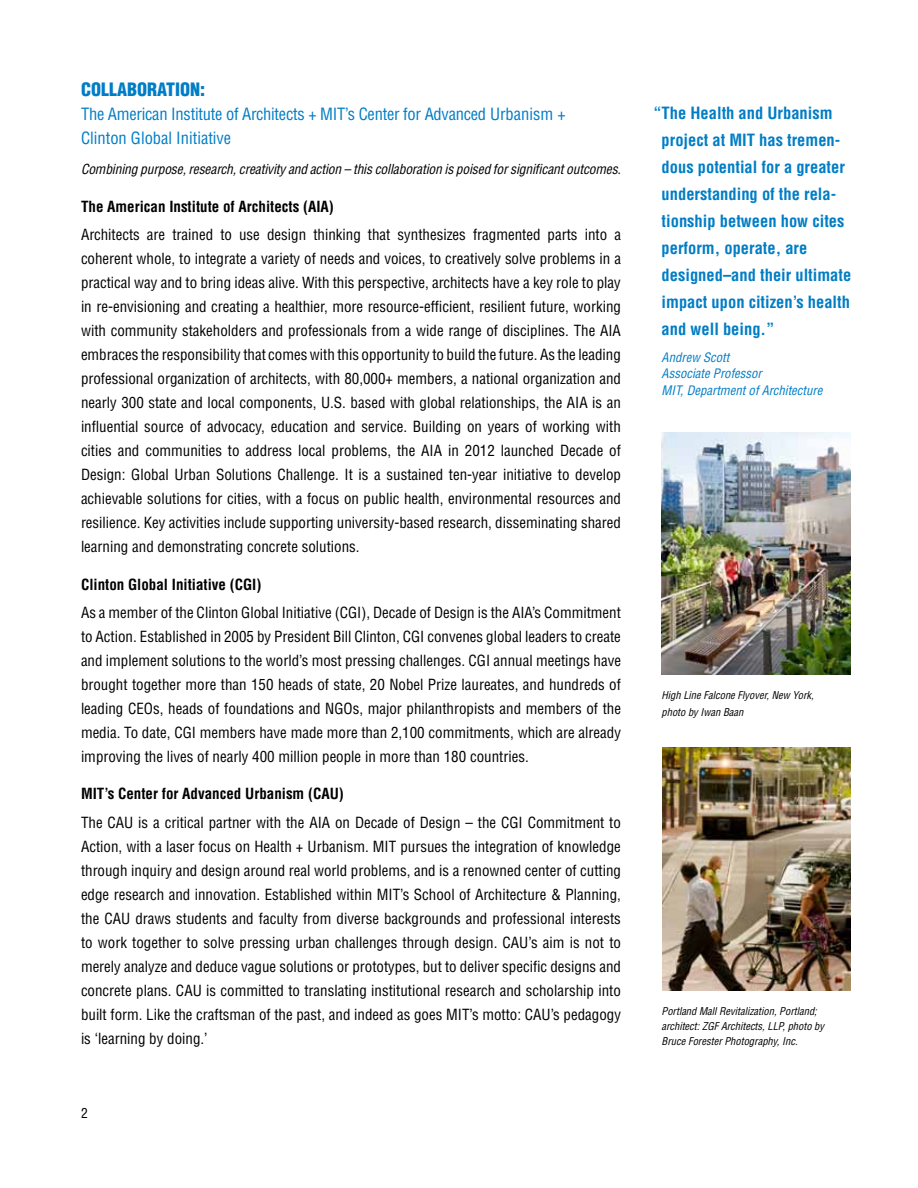
<style>
.page{position:relative;width:918px;height:1188px;background:#fff}
.page>*{position:absolute;margin:0;border:0;box-sizing:border-box;transform-origin:0 0}
.t1{font:900 condensed 18px "Helvetica";color:#007dc5}
.t2{font:700 condensed 16.5px/27px "Helvetica";color:#007dc5}
.t3{font:condensed 16.5px/24px "Helvetica";letter-spacing:-.015em;color:#007dc5}
.t4{font:condensed 15px/24px "Helvetica";color:#000;text-align:justify}
.t5{font:700 condensed 15px "Helvetica";color:#000}
.t6{font:italic condensed 13.5px "Helvetica";letter-spacing:-.01em;color:#000}
.t7{font:condensed 13.5px "Helvetica";color:#000}
.t8{font:italic condensed 12.75px/16.5px "Helvetica";color:#007dc5}
.t9{font:italic condensed 10.5px/15px "Helvetica";color:#000}
</style>
<div class="page">
<img style="left:662px;top:432px;width:188px;height:243px">
<img style="left:662px;top:748px;width:188px;height:243px">
<p class="t1" style="left:81px;top:78px;width:126px">COLLABORATION:</p>
<p class="t3" style="left:81px;top:101px;width:486px">The American Institute of Architects + MIT’s Center for Advanced Urbanism +<br>Clinton Global Initiative</p>
<p class="t6" style="left:81px;top:161px;width:541px">Combining purpose, research, creativity and action – this collaboration is poised for significant outcomes.</p>
<p class="t5" style="left:81px;top:197px;width:254px">The American Institute of Architects (AIA)</p>
<p class="t4" style="left:81px;top:222px;width:542px">Architects are trained to use design thinking that synthesizes fragmented parts into a coherent whole, to integrate a variety of needs and voices, to creatively solve problems in a practical way and to bring ideas alive. With this perspective, architects have a key role to play in re-envisioning and creating a healthier, more resource-efficient, resilient future, working with community stakeholders and professionals from a wide range of disciplines. The AIA embraces the responsibility that comes with this opportunity to build the future. As the leading professional organization of architects, with 80,000+ members, a national organization and nearly 300 state and local components, U.S. based with global relationships, the AIA is an influential source of advocacy, education and service. Building on years of working with cities and communities to address local problems, the AIA in 2012 launched Decade of Design: Global Urban Solutions Challenge. It is a sustained ten-year initiative to develop achievable solutions for cities, with a focus on public health, environmental resources and resilience. Key activities include supporting university-based research, disseminating shared learning and demonstrating concrete solutions.</p>
<p class="t5" style="left:81px;top:575px;width:182px">Clinton Global Initiative (CGI)</p>
<p class="t4" style="left:81px;top:600px;width:542px">As a member of the Clinton Global Initiative (CGI), Decade of Design is the AIA’s Commitment to Action. Established in 2005 by President Bill Clinton, CGI convenes global leaders to create and implement solutions to the world’s most pressing challenges. CGI annual meetings have brought together more than 150 heads of state, 20 Nobel Prize laureates, and hundreds of leading CEOs, heads of foundations and NGOs, major philanthropists and members of the media. To date, CGI members have made more than 2,100 commitments, which are already improving the lives of nearly 400 million people in more than 180 countries.</p>
<p class="t5" style="left:81px;top:785px;width:264px">MIT’s Center for Advanced Urbanism (CAU)</p>
<p class="t4" style="left:81px;top:810px;width:542px">The CAU is a critical partner with the AIA on Decade of Design – the CGI Commitment to Action, with a laser focus on Health + Urbanism. MIT pursues the integration of knowledge through inquiry and design around real world problems, and is a renowned center of cutting edge research and innovation. Established within MIT’s School of Architecture &amp; Planning, the CAU draws students and faculty from diverse backgrounds and professional interests to work together to solve pressing urban challenges through design. CAU’s aim is not to merely analyze and deduce vague solutions or prototypes, but to deliver specific designs and concrete plans. CAU is committed to translating institutional research and scholarship into built form. Like the craftsman of the past, and indeed as goes MIT’s motto: CAU’s pedagogy is ‘learning by doing.’</p>
<p class="t7" style="left:81px;top:1105px;width:8px">2</p>
<p class="t2" style="left:662px;top:99px;width:191px;text-indent:-8px">“The Health and Urbanism project at MIT has tremen&shy;dous potential for a greater understanding of the rela&shy;tionship between how cites perform, operate, are designed–and their ultimate impact upon citizen’s health and well being.”</p>
<p class="t8" style="left:662px;top:348px;width:162px">Andrew Scott<br>Associate Professor<br>MIT, Department of Architecture</p>
<p class="t9" style="left:662px;top:687px;width:154px;line-height:16.5px">High Line Falcone Flyover, New York, photo by Iwan Baan</p>
<p class="t9" style="left:662px;top:1004px;width:164px">Portland Mall Revitalization, Portland; architect: ZGF Architects, LLP, photo by<br>Bruce Forester Photography, Inc.</p>
</div>
